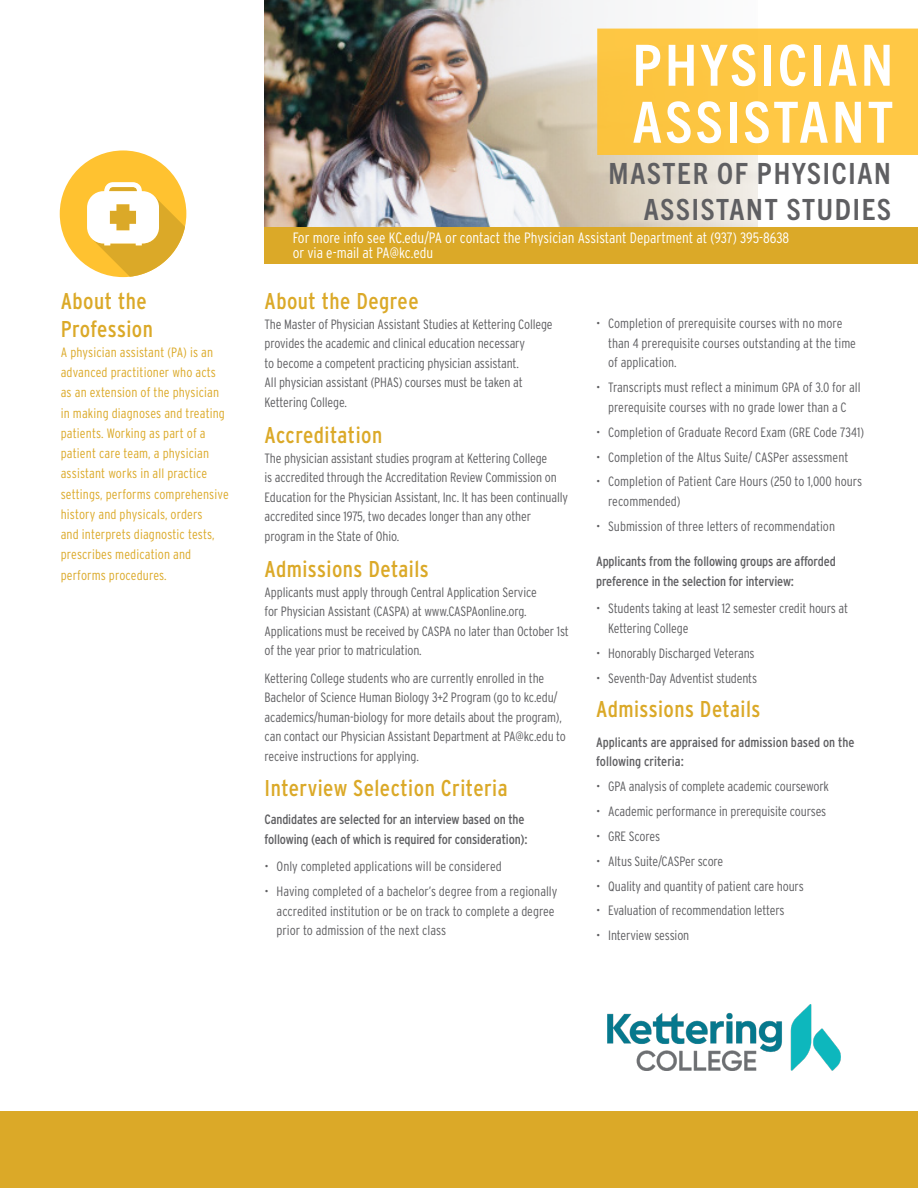
<style>
.page{position:relative;width:918px;height:1188px;background:#fff}
.page>*{position:absolute;margin:0;border:0;box-sizing:border-box;transform-origin:0 0}
.t1{font:700 condensed 57px "Trade Gothic Next LT Pro";letter-spacing:.06em;color:#fff}
.Head_A3_-_Degree_B{font:700 condensed 29.25px/35.1px "Trade Gothic Next LT Pro";letter-spacing:.06em;color:#5f5f62;text-align:right}
.Head_C_-_Content_Des{font:22.8px "Interstate Condensed";letter-spacing:.02em;color:#dba928}
.Text_B_-_Description{font:22.8px "Interstate Condensed";letter-spacing:.02em;color:#dba928}
.Head_B_-_About{font:22.8px/27.5px "Interstate Condensed";letter-spacing:.02em;color:#dba928}
.Contact_Info{font:300 15px/15px "Interstate Condensed";color:#fff}
.Text_B_-_Description-2{font:300 13.5px/19.5px "Interstate Condensed";letter-spacing:-.01em;color:#5f5f62}
.Text_A_-_About{font:300 13.5px/20.2px "Interstate Condensed";letter-spacing:.01em;color:#dba928}
.Text_B_-_Description-3{font:13.5px/19.5px "Interstate Condensed";letter-spacing:-.01em;color:#5f5f62}
.Text_B_-_Bulleted_Li{font:13.5px/19.5px "Interstate Condensed";color:#5f5f62}
</style>
<div class="page">
<div style="left:60px;top:150px;width:126px;height:127px;background:#ffc230;border-radius:50%"></div>
<svg style="left:87px;top:182px;width:98px;height:95px"></svg>
<div style="left:0;top:1111px;width:918px;height:77px;background:#dba928"></div>
<img style="left:265px;top:0;width:492px;height:227px">
<img style="left:608px;top:1004px;width:233px;height:66px">
<div style="left:265px;top:227px;width:653px;height:37px;background:#dba928"></div>
<div style="left:597px;top:29px;width:321px;height:126px;background:#fec745"></div>
<p class="Head_B_-_About" style="left:61px;top:287px;width:94px">About the<br>Profession</p>
<p class="Text_A_-_About" style="left:61px;top:342px;width:170px">A physician assistant (PA) is an advanced practitioner who acts as an extension of the physician in making diagnoses and treating patients. Working as part of a patient care team, a physician assistant works in all practice settings, performs comprehensive history and physicals, orders<br>and interprets diagnostic tests, prescribes medication and performs procedures.</p>
<p class="t1" style="left:633px;top:26px;width:262px">PHYSICIAN</p>
<p class="t1" style="left:633px;top:83px;width:262px">ASSISTANT</p>
<p class="Head_A3_-_Degree_B" style="left:608px;top:154px;width:284px">MASTER OF PHYSICIAN<br>ASSISTANT STUDIES</p>
<p class="Contact_Info" style="left:293px;top:230px;width:498px">For more info see KC.edu/PA or contact the Physician Assistant Department at (937) 395-8638 or via e-mail at PA@kc.edu</p>
<p class="Text_B_-_Description" style="left:265px;top:288px;width:156px">About the Degree</p>
<p class="Text_B_-_Description-2" style="left:265px;top:314px;width:290px">The Master of Physician Assistant Studies at Kettering College provides the academic and clinical education necessary<br>to become a competent practicing physician assistant.<br>All physician assistant (PHAS) courses must be taken at Kettering College.</p>
<p class="Head_C_-_Content_Des" style="left:265px;top:423px;width:119px">Accreditation</p>
<p class="Text_B_-_Description-2" style="left:265px;top:448px;width:305px">The physician assistant studies program at Kettering College<br>is accredited through the Accreditation Review Commission on Education for the Physician Assistant, Inc. It has been continually accredited since 1975, two decades longer than any other program in the State of Ohio.</p>
<p class="Head_C_-_Content_Des" style="left:265px;top:557px;width:166px">Admissions Details</p>
<p class="Text_B_-_Description-2" style="left:265px;top:582px;width:306px">Applicants must apply through Central Application Service<br>for Physician Assistant (CASPA) at www.CASPAonline.org.<br>Applications must be received by CASPA no later than October 1st of the year prior to matriculation.</p>
<p class="Text_B_-_Description-2" style="left:265px;top:668px;width:303px">Kettering College students who are currently enrolled in the Bachelor of Science Human Biology 3+2 Program (go to kc.edu/ academics/human-biology for more details about the program), can contact our Physician Assistant Department at PA@kc.edu to receive instructions for applying.</p>
<p class="Text_B_-_Description" style="left:265px;top:776px;width:245px">Interview Selection Criteria</p>
<p class="Text_B_-_Description-3" style="left:265px;top:809px;width:264px">Candidates are selected for an interview based on the following (each of which is required for consideration):</p>
<p class="Text_B_-_Description-2" style="left:265px;top:857px;width:239px">• Only completed applications will be considered</p>
<p class="Text_B_-_Description-2" style="left:277px;top:881px;width:282px;text-indent:-12px">• Having completed of a bachelor’s degree from a regionally accredited institution or be on track to complete a degree prior to admission of the next class</p>
<p class="Text_B_-_Description-2" style="left:608px;top:314px;width:249px;text-indent:-12px">• Completion of prerequisite courses with no more than 4 prerequisite courses outstanding at the time of application.</p>
<p class="Text_B_-_Description-2" style="left:596px;top:378px;width:266px;text-align:center">• Transcripts must reflect a minimum GPA of 3.0 for all prerequisite courses with no grade lower than a C</p>
<p class="Text_B_-_Description-2" style="left:596px;top:422px;width:269px">• Completion of Graduate Record Exam (GRE Code 7341)</p>
<p class="Text_B_-_Description-2" style="left:596px;top:447px;width:254px">• Completion of the Altus Suite/ CASPer assessment</p>
<p class="Text_B_-_Description-2" style="left:608px;top:472px;width:255px;text-indent:-12px">• Completion of Patient Care Hours (250 to 1,000 hours recommended)</p>
<p class="Text_B_-_Description-2" style="left:596px;top:516px;width:240px">• Submission of three letters of recommendation</p>
<p class="Text_B_-_Description-3" style="left:596px;top:552px;width:241px">Applicants from the following groups are afforded preference in the selection for interview:</p>
<p class="Text_B_-_Description-2" style="left:608px;top:599px;width:241px;text-indent:-12px">• Students taking at least 12 semester credit hours at<br>Kettering College</p>
<p class="Text_B_-_Description-2" style="left:596px;top:643px;width:160px">• Honorably Discharged Veterans</p>
<p class="Text_B_-_Description-2" style="left:596px;top:668px;width:163px">• Seventh-Day Adventist students</p>
<p class="Head_C_-_Content_Des" style="left:596px;top:696px;width:166px">Admissions Details</p>
<p class="Text_B_-_Bulleted_Li" style="left:596px;top:732px;width:260px">Applicants are appraised for admission based on the following criteria:</p>
<p class="Text_B_-_Description-2" style="left:596px;top:776px;width:234px">• GPA analysis of complete academic coursework</p>
<p class="Text_B_-_Description-2" style="left:596px;top:801px;width:232px">• Academic performance in prerequisite courses</p>
<p class="Text_B_-_Description-2" style="left:596px;top:826px;width:65px">• GRE Scores</p>
<p class="Text_B_-_Description-2" style="left:596px;top:851px;width:129px">• Altus Suite/CASPer score</p>
<p class="Text_B_-_Description-2" style="left:596px;top:876px;width:209px">• Quality and quantity of patient care hours</p>
<p class="Text_B_-_Description-2" style="left:596px;top:901px;width:190px">• Evaluation of recommendation letters</p>
<p class="Text_B_-_Description-2" style="left:596px;top:926px;width:95px">• Interview session</p>
</div>
